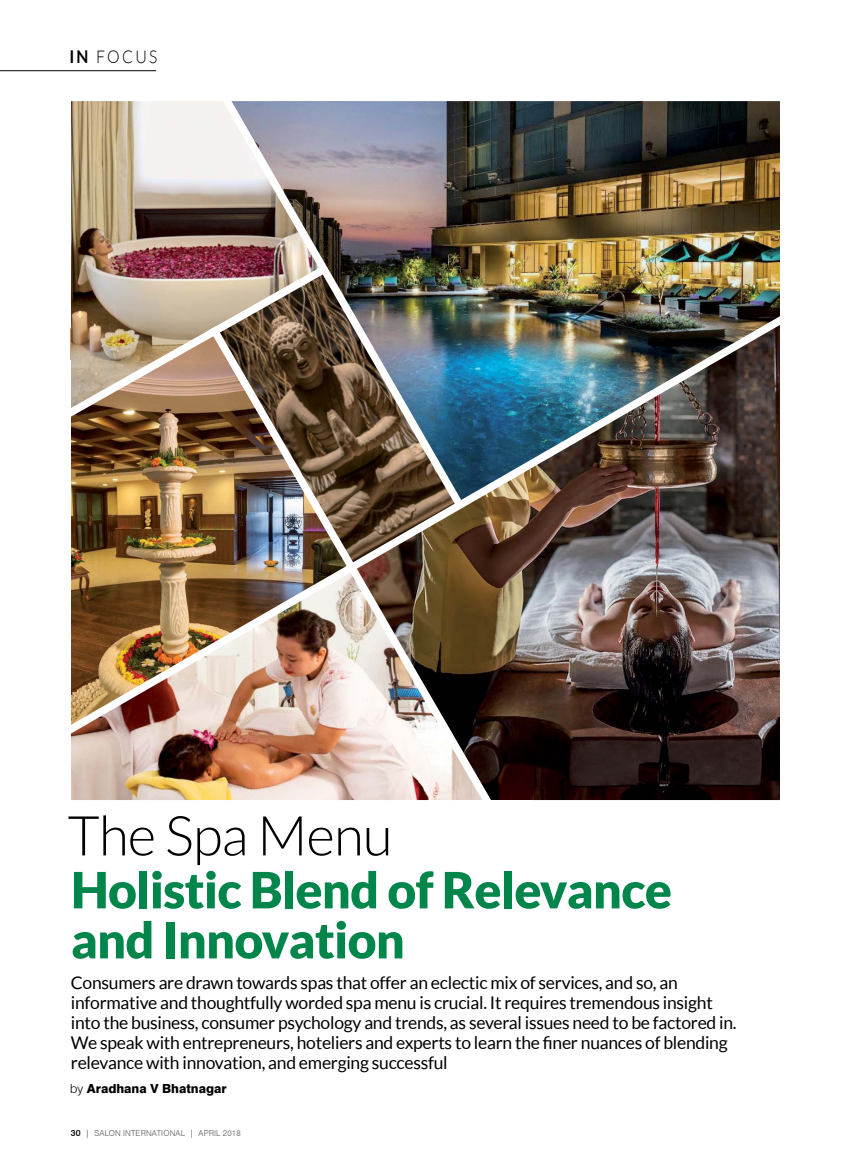
<style>
.page{position:relative;width:851px;height:1170px;background:#fff}
.page>*{position:absolute;margin:0;border:0;box-sizing:border-box;transform-origin:0 0}
.t1{font:300 55px "Lato";letter-spacing:-.015em;color:#000}
.t2{font:900 50px/50px "Lato";letter-spacing:-.015em;color:#00854a}
.t3{font:17.5px/20px "Lato";letter-spacing:-.015em;color:#000}
.t4{font:300 17.5px "Lato";letter-spacing:.14em;color:#000;scale:.9 1}
.t5{font:800 12.5px "Swiss 721 BT";color:#000}
.t6{font:300 8.12px "Swiss 721 BT";letter-spacing:.02em;color:#58595b}
.s1{font-weight:700}
.s2{font-weight:300}
.s3{font-weight:500;font-size:8.75px;color:#000}
.s4{color:#000}
</style>
<div class="page">
<hr style="left:0;top:70px;width:156px;height:1px;background:#000">
<img style="left:71px;top:101px;width:139px;height:157px">
<img style="left:471px;top:101px;width:309px;height:201px">
<img style="left:71px;top:750px;width:131px;height:50px">
<img style="left:503px;top:750px;width:277px;height:50px">
<img style="left:210px;top:101px;width:261px;height:201px">
<img style="left:202px;top:750px;width:301px;height:51px">
<img style="left:71px;top:302px;width:709px;height:448px">
<img style="left:70px;top:258px;width:266px;height:171px">
<div style="left:458px;top:800px;width:74px;height:12px;background:#fff"></div>
<div style="left:34px;top:361px;width:37px;height:415px;background:#fff"></div>
<p class="t4" style="left:69px;top:45px;width:99px"><span class="s1">IN</span> FOCUS</p>
<h1 class="t1" style="left:67px;top:801px;width:326px">The Spa Menu</h1>
<h2 class="t2" style="left:71px;top:863px;width:602px">Holistic Blend of Relevance and Innovation</h2>
<p class="t3" style="left:71px;top:972px;width:667px">Consumers are drawn towards spas that offer an eclectic mix of services, and so, an informative and thoughtfully worded spa menu is crucial. It requires tremendous insight into the business, consumer psychology and trends, as several issues need to be factored in.<br>We speak with entrepreneurs, hoteliers and experts to learn the ner nuances of blending relevance with innovation, and emerging successful</p>
<p class="t5" style="left:70px;top:1080px;width:158px"><span class="s2">by</span> Aradhana V Bhatnagar</p>
<p class="t6" style="left:71px;top:1127px;width:171px"><span class="s3">30</span> <span class="s4">|</span> SALON INTERNATIONAL <span class="s4">|</span> APRIL 2018</p>
</div>
